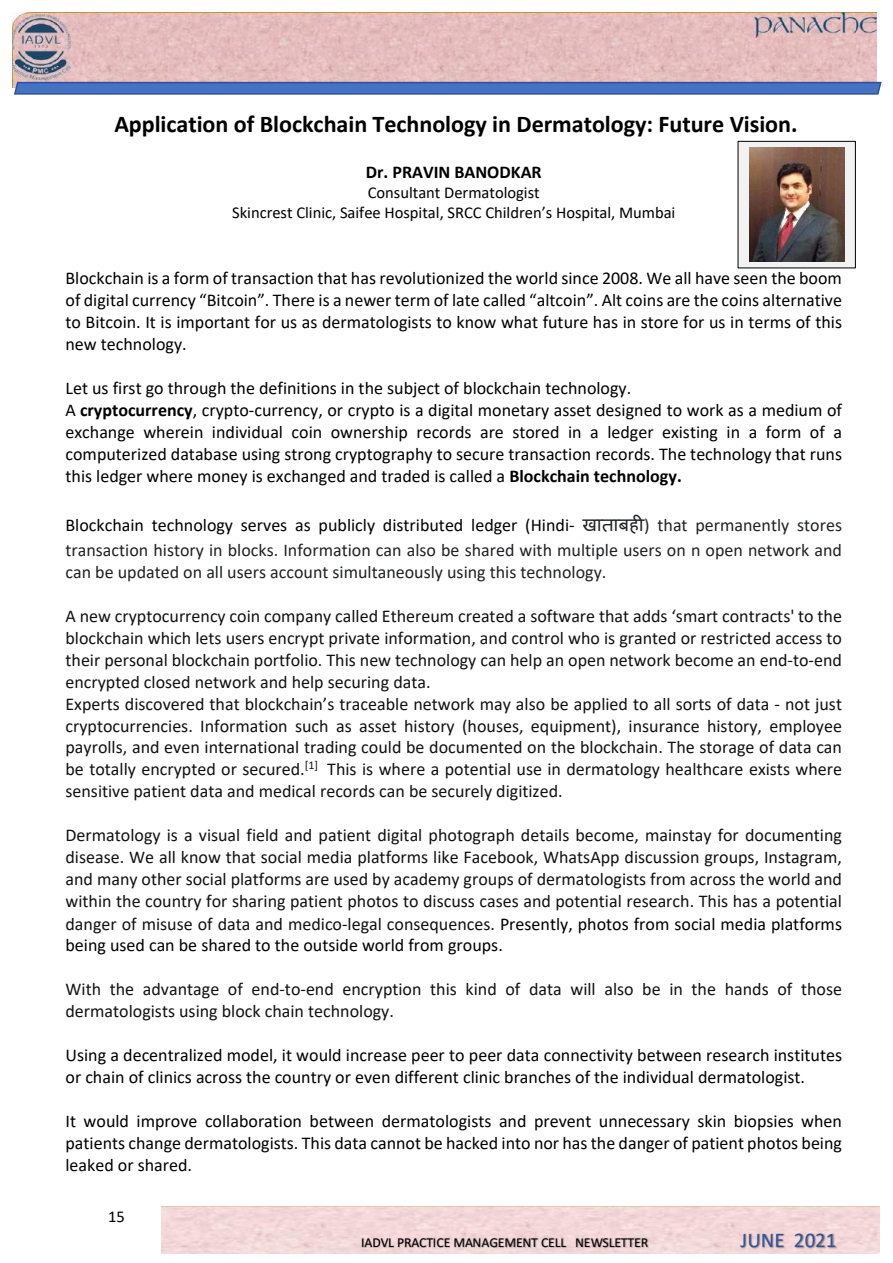
<style>
.page{position:relative;width:893px;height:1263px;background:#fff}
.page>*{position:absolute;margin:0;border:0;box-sizing:border-box;transform-origin:0 0}
.t1{font:700 24.15px "Calibri";color:#000}
.t2{font:20.85px "Calibri";letter-spacing:.01em;color:#2f5496}
.t3{font:18px/21.9px "Calibri";color:#111}
.t4{font:18px/21.9px "Calibri";color:#000;text-align:justify}
.t5{font:18px/25.2px "Calibri";color:#202124}
.t6{font:700 18px "Calibri";color:#000}
.t7{font:16.5px/19.8px "Calibri";color:#000;text-align:center}
.t8{font:13.65px "Calibri";letter-spacing:-.015em;color:#000}
.s1{font-weight:700}
.s2{color:#000}
.s3{font-family:"Mangal"}
</style>
<div class="page">
<img style="left:12px;top:12px;width:864px;height:75px">
<svg style="left:13px;top:81px;width:869px;height:14px;background:#4e73b9"></svg>
<img style="left:351px;top:1228px;width:356px;height:26px">
<img style="left:707px;top:1226px;width:157px;height:28px">
<div style="left:738px;top:141px;width:117px;height:127px;background:#f2f2f2"></div>
<img style="left:749px;top:147px;width:95px;height:114px">
<h1 class="t1" style="left:114px;top:109px;width:684px">Application of Blockchain Technology in Dermatology: Future Vision.</h1>
<p class="t6" style="left:366px;top:161px;width:177px">Dr. PRAVIN BANODKAR</p>
<p class="t7" style="left:232px;top:183px;width:445px">Consultant Dermatologist<br>Skincrest Clinic, Saifee Hospital, SRCC Children’s Hospital, Mumbai</p>
<p class="t4" style="left:65px;top:267px;width:778px">Blockchain is a form of transaction that has revolutionized the world since 2008. We all have seen the boom of digital currency “Bitcoin”. There is a newer term of late called “altcoin”. Alt coins are the coins alternative to Bitcoin. It is important for us as dermatologists to know what future has in store for us in terms of this new technology.</p>
<p class="t4" style="left:65px;top:377px;width:778px;text-align:left">Let us first go through the definitions in the subject of blockchain technology.<br>A <span class="s1">cryptocurrency</span>, crypto-currency, or crypto is a digital monetary asset designed to work as a medium of exchange wherein individual coin ownership records are stored in a ledger existing in a form of a computerized database using strong cryptography to secure transaction records. The technology that runs this ledger where money is exchanged and traded is called a <span class="s1">Blockchain technology.</span></p>
<p class="t5" style="left:65px;top:512px;width:778px"><span class="s2">Blockchain technology serves as publicly distributed ledger (Hindi-</span> <span class="s3">खाताबह&amp;</span>) that permanently stores transaction history in blocks. Information can also be shared with multiple users on n open network and</p>
<p class="t5" style="left:65px;top:559px;width:542px">can be updated on all users account simultaneously using this technology.</p>
<p class="t3" style="left:65px;top:605px;width:778px">A new cryptocurrency coin company called Ethereum created a software that adds ‘smart contracts' to the blockchain which lets users encrypt private information, and control who is granted or restricted access to their personal blockchain portfolio. This new technology can help an open network become an end-to-end encrypted closed network and help securing data.<br>Experts discovered that blockchain’s traceable network may also be applied to all sorts of data - not just cryptocurrencies. Information such as asset history (houses, equipment), insurance history, employee payrolls, and even international trading could be documented on the blockchain. The storage of data can be totally encrypted or secured.<sup>[1]</sup> This is where a potential use in dermatology healthcare exists where sensitive patient data and medical records can be securely digitized.</p>
<p class="t3" style="left:65px;top:824px;width:778px;text-align:justify">Dermatology is a visual field and patient digital photograph details become, mainstay for documenting disease. We all know that social media platforms like Facebook, WhatsApp discussion groups, Instagram, and many other social platforms are used by academy groups of dermatologists from across the world and within the country for sharing patient photos to discuss cases and potential research. This has a potential danger of misuse of data and medico-legal consequences. <span class="s2">Presently, photos from social media platforms being used can be shared to the outside world from groups.</span></p>
<p class="t3" style="left:65px;top:978px;width:778px">With the advantage of end-to-end encryption this kind of data will also be in the hands of those dermatologists using block chain technology.</p>
<p class="t4" style="left:65px;top:1044px;width:778px">Using a decentralized model, it would increase peer to peer data connectivity between research institutes or chain of clinics across the country or even different clinic branches of the individual dermatologist.</p>
<p class="t4" style="left:65px;top:1110px;width:778px">It would improve collaboration between dermatologists and prevent unnecessary skin biopsies when patients change dermatologists. This data cannot be hacked into nor has the danger of patient photos being leaked or shared.</p>
<p class="t7" style="left:108px;top:1207px;width:18px">15</p>
<p class="t8" style="left:361px;top:1234px;width:288px">IADVL PRACTICE MANAGEMENT CELL NEWSLETTER</p>
<p class="t2" style="left:740px;top:1227px;width:97px">JUNE 2021</p>
</div>
